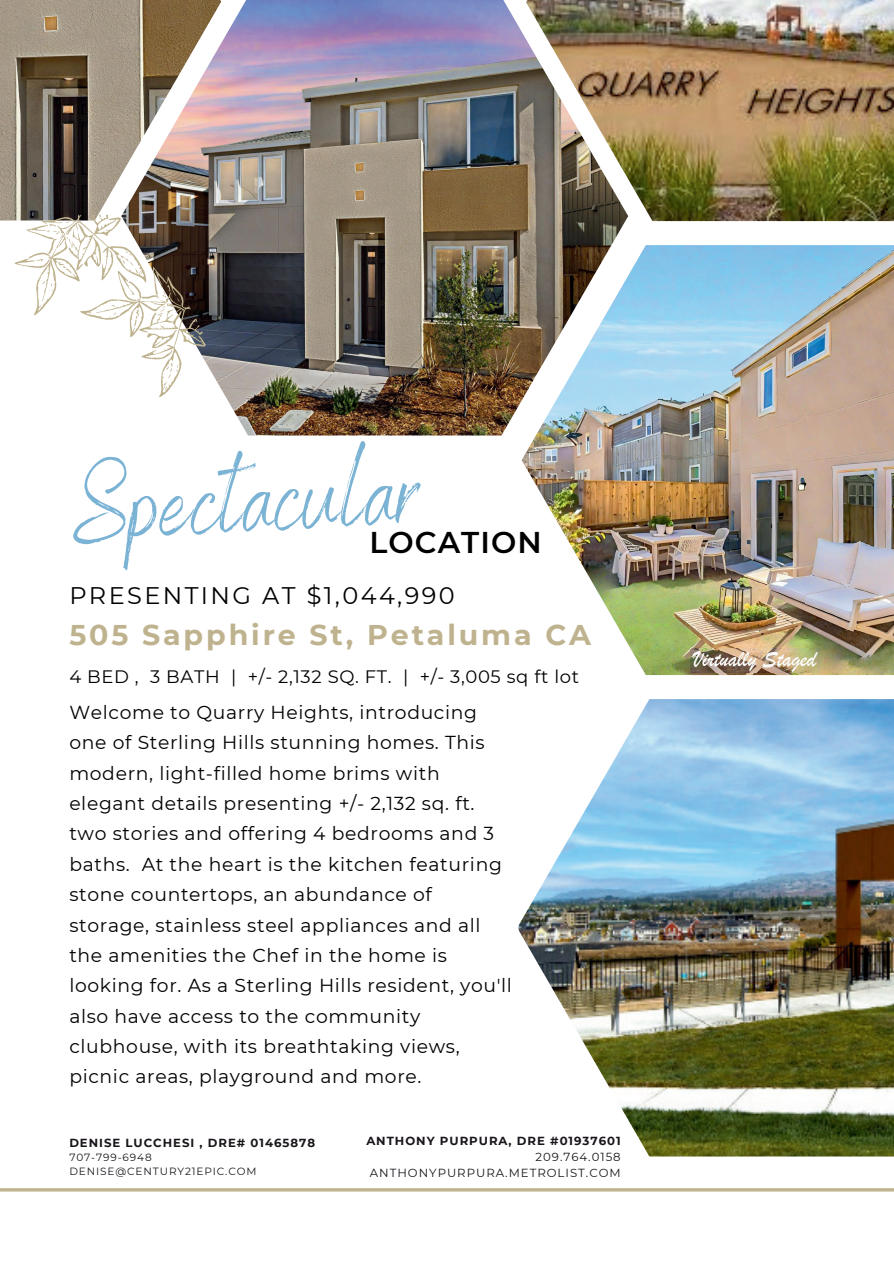
<style>
.page{position:relative;width:894px;height:1264px;background:#fff}
.page>*{position:absolute;margin:0;border:0;box-sizing:border-box;transform-origin:0 0}
.t1{font:105px "Benedict";color:#7bb3d5}
.t2{font:600 30px "Montserrat";letter-spacing:.035em;color:#000}
.t3{font:700 28.5px "Montserrat";letter-spacing:.1em;color:#bfb38f}
.t4{font:24px "Montserrat";letter-spacing:.1em;color:#000}
.t5{font:18.75px/30.5px "Montserrat";letter-spacing:.035em;color:#000}
.t6{font:18px "Montserrat";letter-spacing:.035em;color:#000}
.t7{font:700 11.7px "Montserrat";letter-spacing:.085em;color:#19151b}
.t8{font:11.7px/15.6px "Montserrat";letter-spacing:.085em;color:#19151b;text-align:right}
.t9{font:10.5px/14px "Montserrat";letter-spacing:.085em;color:#19151b}
</style>
<div class="page">
<img style="left:628px;top:0;width:265px;height:221px">
<img style="left:207px;top:0;width:421px;height:435px">
<img style="left:521px;top:245px;width:372px;height:430px">
<img style="left:0;top:0;width:221px;height:220px">
<svg style="left:12px;top:214px;width:195px;height:183px"></svg>
<img style="left:690px;top:648px;width:128px;height:24px">
<svg style="left:301px;top:1191px;width:290px;height:1px"></svg>
<hr style="left:0;top:1188px;width:893px;height:3px;background:#bfb38f">
<img style="left:518px;top:699px;width:375px;height:457px">
<h1 class="t1" style="left:68px;top:432px;width:347px;rotate:-3deg">Spectacular</h1>
<h2 class="t2" style="left:369px;top:521px;width:173px">LOCATION</h2>
<p class="t4" style="left:69px;top:578px;width:387px">PRESENTING AT $1,044,990</p>
<h3 class="t3" style="left:69px;top:614px;width:523px">505 Sapphire St, Petaluma CA</h3>
<p class="t6" style="left:69px;top:664px;width:511px">4 BED , 3 BATH | +/- 2,132 SQ. FT. | +/- 3,005 sq ft lot</p>
<p class="t5" style="left:69px;top:696px;width:444px">Welcome to Quarry Heights, introducing one of Sterling Hills stunning homes. This modern, light-filled home brims with elegant details presenting +/- 2,132 sq. ft. two stories and offering 4 bedrooms and 3 baths. At the heart is the kitchen featuring stone countertops, an abundance of storage, stainless steel appliances and all the amenities the Chef in the home is looking for. As a Sterling Hills resident, you'll also have access to the community clubhouse, with its breathtaking views, picnic areas, playground and more.</p>
<p class="t7" style="left:69px;top:1134px;width:247px">DENISE LUCCHESI , DRE# 01465878</p>
<p class="t9" style="left:69px;top:1150px;width:189px">707-799-6948<br>DENISE@CENTURY21EPIC.COM</p>
<p class="t7" style="left:366px;top:1132px;width:256px">ANTHONY PURPURA, DRE #01937601</p>
<p class="t8" style="left:370px;top:1148px;width:252px">209.764.0158<br>ANTHONYPURPURA.METROLIST.COM</p>
</div>
